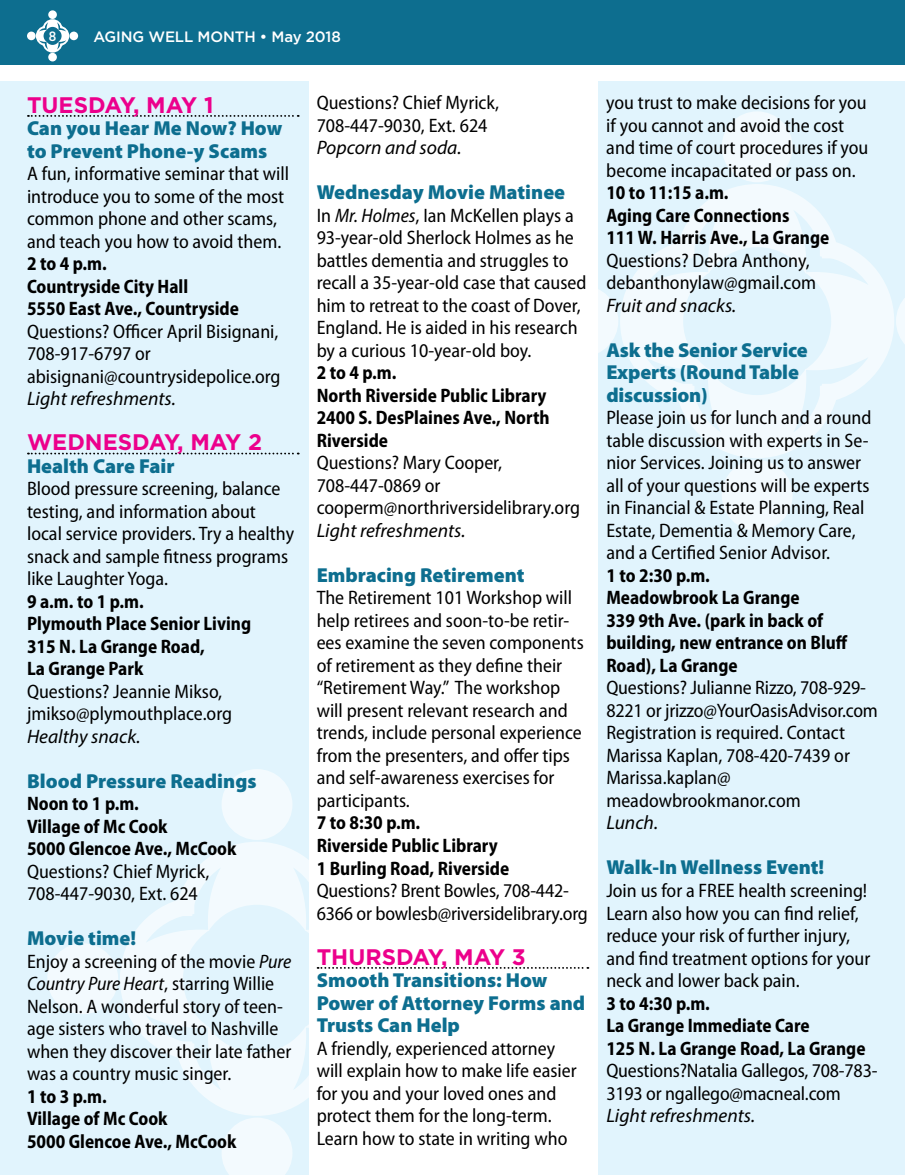
<style>
.page{position:relative;width:905px;height:1175px;background:#fff}
.page>*{position:absolute;margin:0;border:0;box-sizing:border-box;transform-origin:0 0}
.t1{font:700 22.5px "Gotham";color:#ec008c}
.t2{font:900 20.25px/22.5px "Myriad Pro";color:#0d6e8f}
.t3{font:semi-condensed 19.5px/22.5px "Myriad Pro";color:#000}
.t4{font:700 semi-condensed 19.5px/22.5px "Myriad Pro";color:#000;scale:.95 1}
.t5{font:italic 19.5px "Myriad Pro";color:#000}
.t6{font:500 15px "Gotham";letter-spacing:-.01em;color:#fff}
.t7{font:500 13.5px "Gotham Narrow";color:#fff}
.s1{font-style:italic}
</style>
<div class="page">
<div style="left:0;top:81px;width:308px;height:1093px;background:#e1f4fd"></div>
<div style="left:221px;top:769px;width:71px;height:71px;background:#f3fafe;border-radius:50%"></div>
<div style="left:47px;top:943px;width:71px;height:71px;background:#f3fafe;border-radius:50%"></div>
<div style="left:598px;top:81px;width:306px;height:1093px;background:#e1f4fd"></div>
<div style="left:721px;top:111px;width:71px;height:71px;background:#f3fafe;border-radius:50%"></div>
<div style="left:721px;top:460px;width:71px;height:71px;background:#f3fafe;border-radius:50%"></div>
<div style="left:547px;top:286px;width:71px;height:70px;background:#fff;border-radius:50%"></div>
<svg style="left:620px;top:184px;width:284px;height:274px"></svg>
<div style="left:0;top:0;width:904px;height:64px;background:#0d6e8f"></div>
<div style="left:48px;top:10px;width:9px;height:9px;background:#fff;border-radius:50%"></div>
<div style="left:48px;top:53px;width:9px;height:8px;background:#fff;border-radius:50%"></div>
<div style="left:69px;top:32px;width:9px;height:8px;background:#fff;border-radius:50%"></div>
<div style="left:27px;top:32px;width:9px;height:8px;background:#fff;border-radius:50%"></div>
<svg style="left:36px;top:19px;width:33px;height:34px"></svg>
<svg style="left:28px;top:115px;width:271px;height:2px"></svg>
<svg style="left:28px;top:452px;width:271px;height:2px"></svg>
<svg style="left:120px;top:841px;width:468px;height:333px"></svg>
<p class="t7" style="left:49px;top:27px;width:9px">8</p>
<p class="t6" style="left:93px;top:27px;width:249px">AGING WELL MONTH • MAY 2018</p>
<p class="t1" style="left:27px;top:90px;width:17px">TUESDAY</p>
<p class="t1" style="left:133px;top:90px;width:31px">, MAY</p>
<p class="t1" style="left:204px;top:90px;width:11px">1</p>
<p class="t2" style="left:27px;top:117px;width:257px">Can you Hear Me Now? How to Prevent Phone-y Scams</p>
<p class="t3" style="left:27px;top:163px;width:264px">A fun, informative seminar that will introduce you to some of the most common phone and other scams, and teach you how to avoid them.</p>
<p class="t4" style="left:27px;top:252px;width:225px">2 to 4 p.m.<br>Countryside City Hall<br>5550 East Ave., Countryside</p>
<p class="t3" style="left:27px;top:320px;width:255px">Questions? Officer April Bisignani,<br>708-917-6797 or abisignani@countrysidepolice.org</p>
<p class="t5" style="left:27px;top:386px;width:150px">Light refreshments.</p>
<p class="t1" style="left:27px;top:427px;width:18px">WEDNESDAY</p>
<p class="t1" style="left:177px;top:427px;width:31px">, MAY</p>
<p class="t1" style="left:248px;top:427px;width:16px">2</p>
<p class="t2" style="left:27px;top:455px;width:149px">Health Care Fair</p>
<p class="t3" style="left:27px;top:478px;width:269px">Blood pressure screening, balance testing, and information about local service providers. Try a healthy snack and sample fitness programs like Laughter Yoga.</p>
<p class="t4" style="left:27px;top:590px;width:237px">9 a.m. to 1 p.m.<br>Plymouth Place Senior Living<br>315 N. La Grange Road,<br>La Grange Park</p>
<p class="t3" style="left:27px;top:680px;width:206px">Questions? Jeannie Mikso, jmikso@plymouthplace.org</p>
<p class="t5" style="left:27px;top:724px;width:115px">Healthy snack.</p>
<p class="t2" style="left:27px;top:770px;width:231px">Blood Pressure Readings</p>
<p class="t4" style="left:27px;top:792px;width:222px">Noon to 1 p.m.<br>Village of Mc Cook<br>5000 Glencoe Ave., McCook</p>
<p class="t3" style="left:27px;top:860px;width:184px">Questions? Chief Myrick,<br>708-447-9030, Ext. 624</p>
<p class="t2" style="left:27px;top:927px;width:111px">Movie time!</p>
<p class="t3" style="left:27px;top:950px;width:266px">Enjoy a screening of the movie <span class="s1">Pure Country Pure Heart</span>, starring Willie Nelson. A wonderful story of teen&shy;age sisters who travel to Nashville when they discover their late father was a country music singer.</p>
<p class="t4" style="left:27px;top:1085px;width:222px">1 to 3 p.m.<br>Village of Mc Cook<br>5000 Glencoe Ave., McCook</p>
<p class="t3" style="left:316px;top:92px;width:184px">Questions? Chief Myrick,<br>708-447-9030, Ext. 624</p>
<p class="t5" style="left:316px;top:136px;width:146px">Popcorn and soda.</p>
<p class="t2" style="left:316px;top:181px;width:250px">Wednesday Movie Matinee</p>
<p class="t3" style="left:316px;top:204px;width:271px">In <span class="s1">Mr. Holmes</span>, Ian McKellen plays a 93-year-old Sherlock Holmes as he battles dementia and struggles to recall a 35-year-old case that caused him to retreat to the coast of Dover, England. He is aided in his research by a curious 10-year-old boy.</p>
<p class="t4" style="left:316px;top:362px;width:247px">2 to 4 p.m.<br>North Riverside Public Library<br>2400 S. DesPlaines Ave., North<br>Riverside</p>
<p class="t3" style="left:316px;top:452px;width:265px">Questions? Mary Cooper,<br>708-447-0869 or cooperm@northriversidelibrary.org</p>
<p class="t5" style="left:316px;top:518px;width:150px">Light refreshments.</p>
<p class="t2" style="left:316px;top:564px;width:209px">Embracing Retirement</p>
<p class="t3" style="left:316px;top:587px;width:268px">The Retirement 101 Workshop will help retirees and soon-to-be retir&shy;ees examine the seven components of retirement as they define their “Retirement Way.” The workshop will present relevant research and trends, include personal experience from the presenters, and offer tips and self-awareness exercises for participants.</p>
<p class="t4" style="left:316px;top:812px;width:204px">7 to 8:30 p.m.<br>Riverside Public Library<br>1 Burling Road, Riverside</p>
<p class="t3" style="left:316px;top:879px;width:273px">Questions? Brent Bowles, 708-442-<br>6366 or bowlesb@riversidelibrary.org</p>
<p class="t1" style="left:316px;top:941px;width:17px">THURSDAY</p>
<p class="t1" style="left:441px;top:941px;width:31px">, MAY</p>
<p class="t1" style="left:512px;top:941px;width:15px">3</p>
<p class="t2" style="left:316px;top:969px;width:270px">Smooth Transitions: How<br>Power of Attorney Forms and<br>Trusts Can Help</p>
<p class="t3" style="left:316px;top:1037px;width:261px">A friendly, experienced attorney will explain how to make life easier for you and your loved ones and protect them for the long-term.<br>Learn how to state in writing who</p>
<p class="t3" style="left:606px;top:92px;width:263px">you trust to make decisions for you if you cannot and avoid the cost and time of court procedures if you become incapacitated or pass on.</p>
<p class="t4" style="left:606px;top:182px;width:236px">10 to 11:15 a.m.<br>Aging Care Connections<br>111 W. Harris Ave., La Grange</p>
<p class="t3" style="left:606px;top:249px;width:211px">Questions? Debra Anthony, debanthonylaw@gmail.com</p>
<p class="t5" style="left:606px;top:293px;width:131px">Fruit and snacks.</p>
<p class="t2" style="left:606px;top:339px;width:203px">Ask the Senior Service<br>Experts (Round Table discussion)</p>
<p class="t3" style="left:606px;top:407px;width:267px">Please join us for lunch and a round table discussion with experts in Se&shy;nior Services. Joining us to answer all of your questions will be experts in Financial &amp; Estate Planning, Real Estate, Dementia &amp; Memory Care, and a Certified Senior Advisor.</p>
<p class="t4" style="left:606px;top:564px;width:255px">1 to 2:30 p.m.<br>Meadowbrook La Grange<br>339 9th Ave. (park in back of building, new entrance on Bluff<br>Road), La Grange</p>
<p class="t3" style="left:606px;top:677px;width:273px">Questions? Julianne Rizzo, 708-929-<br>8221 or jrizzo@YourOasisAdvisor.com<br>Registration is required. Contact<br>Marissa Kaplan, 708-420-7439 or<br>Marissa.kaplan@ meadowbrookmanor.com</p>
<p class="t5" style="left:606px;top:811px;width:53px">Lunch.</p>
<p class="t2" style="left:606px;top:856px;width:219px">Walk-In Wellness Event!</p>
<p class="t3" style="left:606px;top:879px;width:265px">Join us for a FREE health screening!<br>Learn also how you can find relief, reduce your risk of further injury, and find treatment options for your neck and lower back pain.</p>
<p class="t4" style="left:606px;top:992px;width:274px">3 to 4:30 p.m.<br>La Grange Immediate Care<br>125 N. La Grange Road, La Grange</p>
<p class="t3" style="left:606px;top:1059px;width:273px">Questions?Natalia Gallegos, 708-783-<br>3193 or ngallego@macneal.com</p>
<p class="t5" style="left:606px;top:1103px;width:150px">Light refreshments.</p>
</div>
